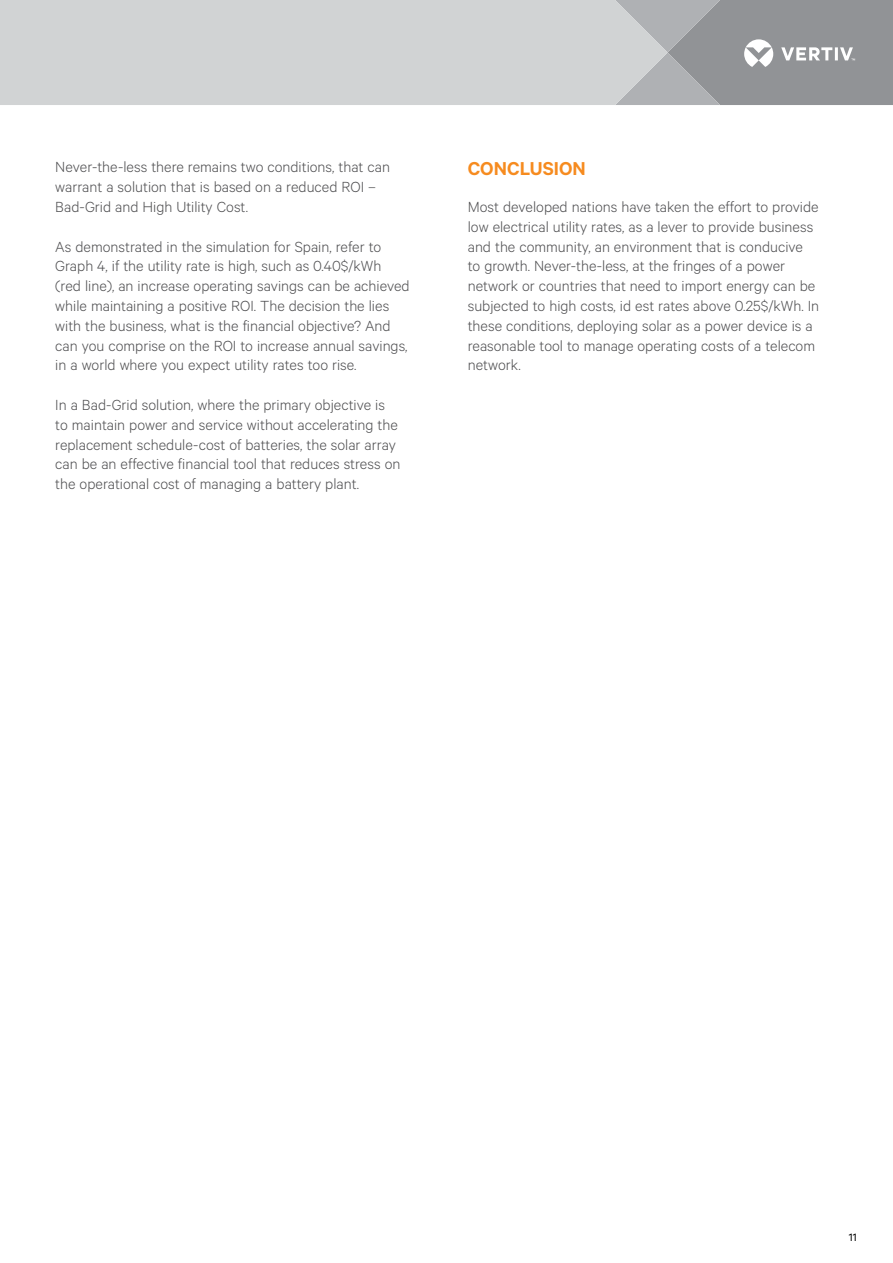
<style>
.page{position:relative;width:893px;height:1263px;background:#fff}
.page>*{position:absolute;margin:0;border:0;box-sizing:border-box;transform-origin:0 0}
.Document_ID_White{font:600 21px "Calibre";color:#f68b1f}
.Document_ID_White-2{font:300 16.5px/19.8px "Calibre";color:#4d4d4f}
.t1{font:12px "Calibre";color:#000}
</style>
<div class="page">
<div style="left:0;top:0;width:602px;height:105px;background:#d1d3d4"></div>
<svg style="left:602px;top:0;width:291px;height:105px;background:#a2a4a7"></svg>
<p class="Document_ID_White-2" style="left:55px;top:157px;width:336px">Never-the-less there remains two conditions, that can warrant a solution that is based on a reduced ROI –<br>Bad-Grid and High Utility Cost.</p>
<p class="Document_ID_White-2" style="left:55px;top:236px;width:356px">As demonstrated in the simulation for Spain, refer to Graph 4, if the utility rate is high, such as 0.40$/kWh (red line), an increase operating savings can be achieved while maintaining a positive ROI. The decision the lies with the business, what is the financial objective? And can you comprise on the ROI to increase annual savings, in a world where you expect utility rates too rise.</p>
<p class="Document_ID_White-2" style="left:55px;top:394px;width:347px">In a Bad-Grid solution, where the primary objective is to maintain power and service without accelerating the replacement schedule-cost of batteries, the solar array can be an effective financial tool that reduces stress on the operational cost of managing a battery plant.</p>
<p class="Document_ID_White" style="left:468px;top:156px;width:120px">CONCLUSION</p>
<p class="Document_ID_White-2" style="left:468px;top:196px;width:353px">Most developed nations have taken the effort to provide low electrical utility rates, as a lever to provide business and the community, an environment that is conducive to growth. Never-the-less, at the fringes of a power network or countries that need to import energy can be subjected to high costs, id est rates above 0.25$/kWh. In these conditions, deploying solar as a power device is a reasonable tool to manage operating costs of a telecom network.</p>
<p class="t1" style="left:849px;top:1230px;width:9px">11</p>
</div>
